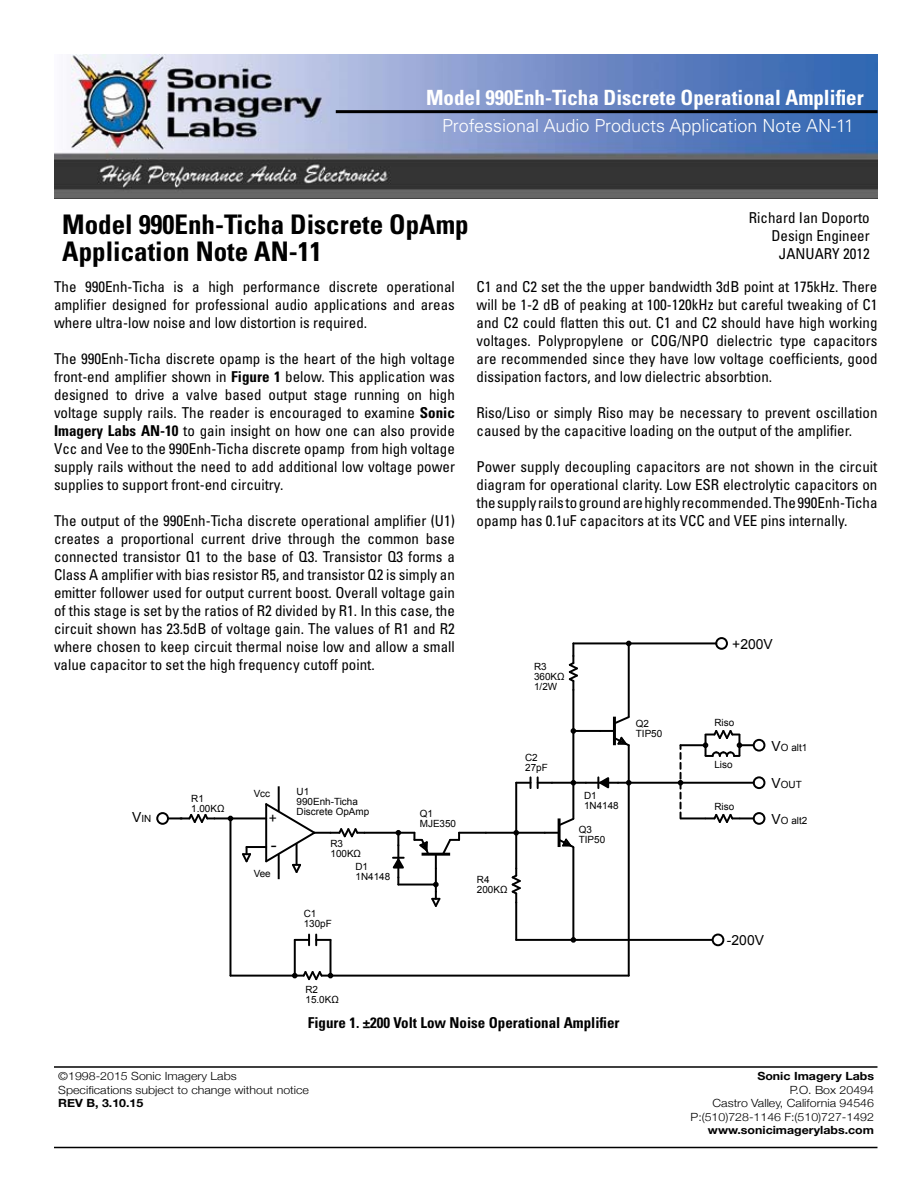
<style>
.page{position:relative;width:918px;height:1188px;background:#fff}
.page>*{position:absolute;margin:0;border:0;box-sizing:border-box;transform-origin:0 0}
.t1{font:700 condensed 27px/27px "Univers";color:#000}
.t2{font:700 condensed 21px "Univers";color:#fff}
.t3{font:300 18px "Univers";color:#fff}
.t4{font:17.85px "Arial";color:#000}
.t5{font:condensed 15px/18px "Univers";color:#000;text-align:justify}
.t6{font:700 condensed 15px "Univers";color:#000}
.t7{font:13.95px "Arial";color:#000}
.t8{font:300 11.25px/13.5px "Helvetica Neue";color:#000;scale:1.1 1}
.t9{font:700 11.25px "Helvetica Neue";color:#000;scale:1.1 1}
.t10{font:9.9px/9.9px "Arial";color:#000}
.s1{font-weight:700}
.s2{font-size:13.95px}
</style>
<div class="page">
<img style="left:54px;top:54px;width:823px;height:144px">
<hr style="left:336px;top:110px;width:542px;height:3px;background:#000">
<hr style="left:54px;top:1066px;width:824px;height:2px;background:#000">
<hr style="left:54px;top:1147px;width:824px;height:1px;background:#000">
<hr style="left:214px;top:817px;width:52px;height:2px;background:#000">
<svg style="left:511px;top:868px;width:10px;height:34px"></svg>
<svg style="left:295px;top:935px;width:35px;height:10px"></svg>
<hr style="left:278px;top:786px;width:2px;height:25px;background:#000">
<svg style="left:516px;top:777px;width:36px;height:11px"></svg>
<svg style="left:513px;top:830px;width:6px;height:6px"></svg>
<div style="left:156px;top:812px;width:13px;height:13px;border:2px solid #000;border-radius:50%"></div>
<svg style="left:168px;top:814px;width:46px;height:9px"></svg>
<svg style="left:228px;top:816px;width:5px;height:5px"></svg>
<div style="left:712px;top:934px;width:12px;height:12px;border:2px solid #000;border-radius:50%"></div>
<div style="left:715px;top:637px;width:13px;height:13px;border:2px solid #000;border-radius:50%"></div>
<div style="left:753px;top:776px;width:12px;height:13px;border:2px solid #000;border-radius:50%"></div>
<svg style="left:571px;top:937px;width:5px;height:6px"></svg>
<svg style="left:292px;top:969px;width:41px;height:12px"></svg>
<hr style="left:278px;top:854px;width:2px;height:25px;background:#000">
<svg style="left:392px;top:857px;width:13px;height:13px"></svg>
<hr style="left:397px;top:845px;width:2px;height:32px;background:#000">
<hr style="left:364px;top:832px;width:50px;height:2px;background:#000">
<svg style="left:396px;top:830px;width:5px;height:15px"></svg>
<svg style="left:240px;top:801px;width:124px;height:74px"></svg>
<svg style="left:397px;top:877px;width:2px;height:8px"></svg>
<hr style="left:398px;top:884px;width:38px;height:2px;background:#000">
<svg style="left:413px;top:833px;width:47px;height:74px"></svg>
<hr style="left:459px;top:832px;width:27px;height:2px;background:#000">
<svg style="left:545px;top:816px;width:30px;height:34px"></svg>
<svg style="left:600px;top:714px;width:30px;height:34px"></svg>
<hr style="left:572px;top:847px;width:2px;height:93px;background:#000">
<hr style="left:573px;top:939px;width:140px;height:2px;background:#000">
<hr style="left:515px;top:902px;width:2px;height:38px;background:#000">
<hr style="left:516px;top:939px;width:57px;height:2px;background:#000">
<svg style="left:597px;top:776px;width:13px;height:13px"></svg>
<hr style="left:586px;top:782px;width:32px;height:2px;background:#000">
<hr style="left:572px;top:690px;width:2px;height:128px;background:#000">
<hr style="left:573px;top:730px;width:27px;height:2px;background:#000">
<hr style="left:628px;top:643px;width:2px;height:74px;background:#000">
<hr style="left:573px;top:642px;width:143px;height:2px;background:#000">
<svg style="left:568px;top:643px;width:12px;height:47px"></svg>
<hr style="left:618px;top:782px;width:136px;height:2px;background:#000">
<hr style="left:486px;top:832px;width:59px;height:2px;background:#000">
<hr style="left:515px;top:783px;width:2px;height:85px;background:#000">
<hr style="left:552px;top:782px;width:34px;height:2px;background:#000">
<hr style="left:230px;top:975px;width:65px;height:2px;background:#000">
<hr style="left:229px;top:818px;width:2px;height:158px;background:#000">
<hr style="left:294px;top:940px;width:2px;height:36px;background:#000">
<hr style="left:329px;top:975px;width:300px;height:2px;background:#000">
<hr style="left:628px;top:745px;width:2px;height:231px;background:#000">
<hr style="left:330px;top:940px;width:1px;height:36px;background:#000">
<svg style="left:571px;top:728px;width:5px;height:6px"></svg>
<svg style="left:626px;top:780px;width:6px;height:6px"></svg>
<svg style="left:626px;top:641px;width:6px;height:5px"></svg>
<hr style="left:681px;top:744px;width:23px;height:2px;background:#000">
<svg style="left:703px;top:730px;width:51px;height:27px"></svg>
<div style="left:753px;top:739px;width:12px;height:13px;border:2px solid #000;border-radius:50%"></div>
<div style="left:753px;top:812px;width:12px;height:13px;border:2px solid #000;border-radius:50%"></div>
<svg style="left:706px;top:814px;width:48px;height:9px"></svg>
<hr style="left:681px;top:817px;width:25px;height:2px;background:#000">
<svg style="left:678px;top:745px;width:5px;height:73px"></svg>
<h2 class="t2" style="left:426px;top:84px;width:439px">Model 990Enh-Ticha Discrete Operational Amplifier</h2>
<p class="t3" style="left:442px;top:115px;width:413px">Professional Audio Products Application Note AN-11</p>
<h1 class="t1" style="left:62px;top:211px;width:408px">Model 990Enh-Ticha Discrete OpAmp<br>Application Note AN-11</h1>
<p class="t5" style="left:749px;top:209px;width:122px;text-align:right">Richard Ian Doporto<br>Design Engineer<br>JANUARY 2012</p>
<p class="t5" style="left:54px;top:277px;width:402px">The 990Enh-Ticha is a high performance discrete operational amplifier designed for professional audio applications and areas where ultra-low noise and low distortion is required.</p>
<p class="t5" style="left:54px;top:349px;width:402px">The 990Enh-Ticha discrete opamp is the heart of the high voltage front-end amplifier shown in <span class="s1">Figure 1</span> below. This application was designed to drive a valve based output stage running on high voltage supply rails. The reader is encouraged to examine <span class="s1">Sonic Imagery Labs AN-10</span> to gain insight on how one can also provide Vcc and Vee to the 990Enh-Ticha discrete opamp from high voltage supply rails without the need to add additional low voltage power supplies to support front-end circuitry.</p>
<p class="t5" style="left:54px;top:511px;width:402px">The output of the 990Enh-Ticha discrete operational amplifier (U1) creates a proportional current drive through the common base connected transistor Q1 to the base of Q3. Transistor Q3 forms a Class A amplifier with bias resistor R5, and transistor Q2 is simply an emitter follower used for output current boost. Overall voltage gain of this stage is set by the ratios of R2 divided by R1. In this case, the circuit shown has 23.5dB of voltage gain. The values of R1 and R2 where chosen to keep circuit thermal noise low and allow a small value capacitor to set the high frequency cutoff point.</p>
<p class="t10" style="left:132px;top:814px;width:21px"><span class="s2">V</span>IN</p>
<p class="t10" style="left:191px;top:794px;width:35px">R1<br>1.00KΩ</p>
<p class="t10" style="left:254px;top:789px;width:18px">Vcc</p>
<p class="t7" style="left:269px;top:809px;width:10px">+</p>
<p class="t4" style="left:271px;top:833px;width:7px">-</p>
<p class="t10" style="left:254px;top:869px;width:19px">Vee</p>
<p class="t10" style="left:297px;top:787px;width:74px">U1<br>990Enh-Ticha<br>Discrete OpAmp</p>
<p class="t10" style="left:330px;top:839px;width:32px">R3<br>100KΩ</p>
<p class="t10" style="left:304px;top:908px;width:30px">C1<br>130pF</p>
<p class="t10" style="left:355px;top:862px;width:36px">D1<br>1N4148</p>
<p class="t10" style="left:305px;top:985px;width:35px">R2<br>15.0KΩ</p>
<p class="t10" style="left:420px;top:808px;width:38px">Q1<br>MJE350</p>
<p class="t5" style="left:477px;top:277px;width:402px">C1 and C2 set the the upper bandwidth 3dB point at 175kHz. There will be 1-2 dB of peaking at 100-120kHz but careful tweaking of C1 and C2 could flatten this out. C1 and C2 should have high working voltages. Polypropylene or COG/NPO dielectric type capacitors are recommended since they have low voltage coefficients, good dissipation factors, and low dielectric absorbtion.</p>
<p class="t5" style="left:477px;top:403px;width:402px">Riso/Liso or simply Riso may be necessary to prevent oscillation caused by the capacitive loading on the output of the amplifier.</p>
<p class="t5" style="left:477px;top:457px;width:402px">Power supply decoupling capacitors are not shown in the circuit diagram for operational clarity. Low ESR electrolytic capacitors on the supply rails to ground are highly recommended. The 990Enh-Ticha opamp has 0.1uF capacitors at its VCC and VEE pins internally.</p>
<p class="t10" style="left:477px;top:874px;width:32px">R4<br>200KΩ</p>
<p class="t10" style="left:534px;top:662px;width:32px">R3<br>360KΩ<br>1/2W</p>
<p class="t10" style="left:525px;top:753px;width:24px">C2<br>27pF</p>
<p class="t10" style="left:584px;top:790px;width:36px">D1<br>1N4148</p>
<p class="t10" style="left:579px;top:824px;width:28px">Q3<br>TIP50</p>
<p class="t10" style="left:636px;top:719px;width:28px">Q2<br>TIP50</p>
<p class="t7" style="left:732px;top:635px;width:42px">+200V</p>
<p class="t10" style="left:714px;top:717px;width:21px">Riso</p>
<p class="t10" style="left:714px;top:760px;width:20px">Liso</p>
<p class="t10" style="left:714px;top:801px;width:21px">Riso</p>
<p class="t10" style="left:772px;top:742px;width:37px"><span class="s2">V</span>O alt1</p>
<p class="t10" style="left:772px;top:780px;width:32px"><span class="s2">V</span>OUT</p>
<p class="t10" style="left:772px;top:815px;width:37px"><span class="s2">V</span>O alt2</p>
<p class="t7" style="left:727px;top:931px;width:39px">-200V</p>
<p class="t6" style="left:308px;top:1013px;width:313px">Figure 1. ±200 Volt Low Noise Operational Amplifier</p>
<p class="t8" style="left:58px;top:1069px;width:229px">©1998-2015 Sonic Imagery Labs<br>Specifications subject to change without notice</p>
<p class="t9" style="left:58px;top:1096px;width:79px">REV B, 3.10.15</p>
<p class="t9" style="left:757px;top:1069px;width:108px">Sonic Imagery Labs</p>
<p class="t8" style="left:691px;top:1083px;width:168px;text-align:right">P.O. Box 20494<br>Castro Valley, California 94546<br>P:(510)728-1146 F:(510)727-1492</p>
<p class="t9" style="left:708px;top:1123px;width:152px">www.sonicimagerylabs.com</p>
</div>
